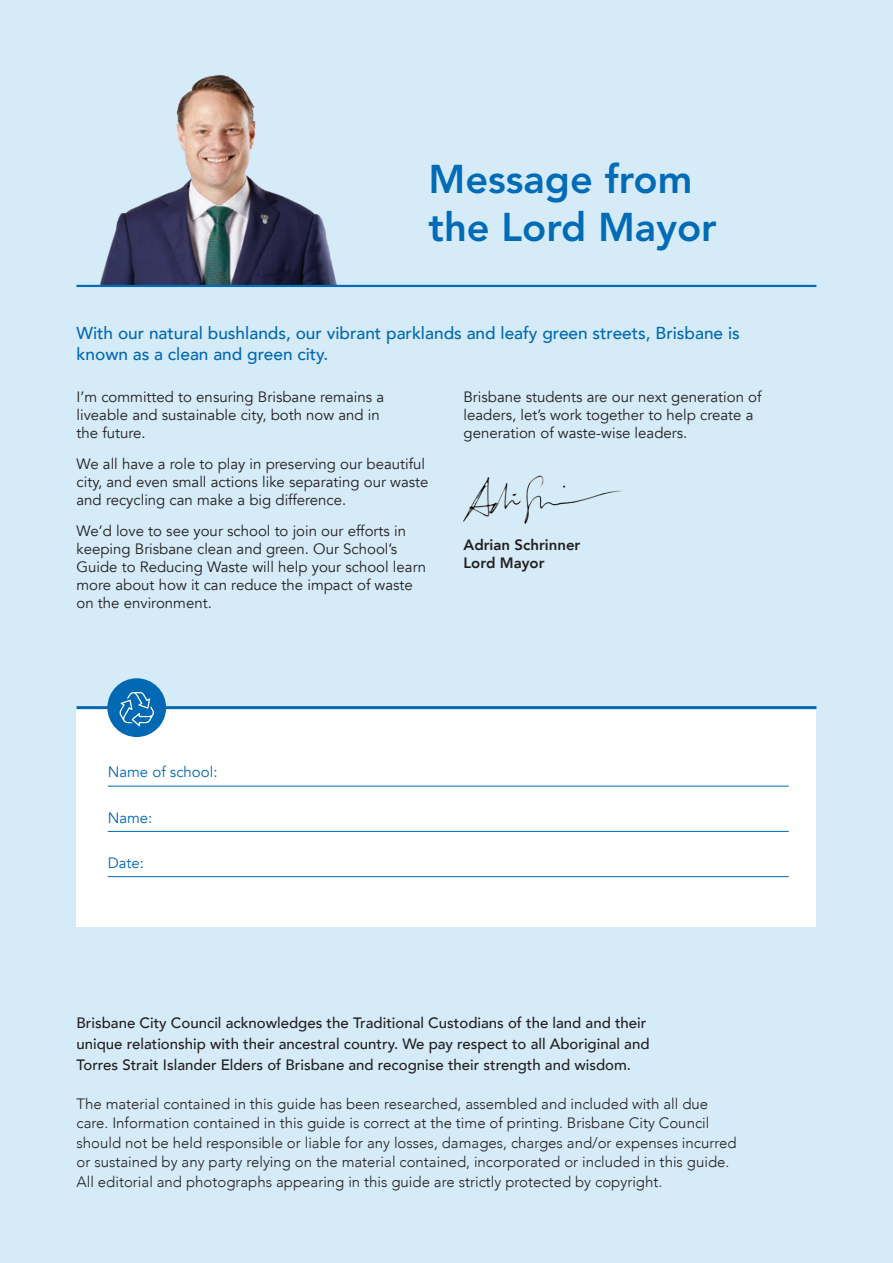
<style>
.page{position:relative;width:893px;height:1263px;background:#d5ebf7}
.page>*{position:absolute;margin:0;border:0;box-sizing:border-box;transform-origin:0 0}
.t1{font:800 39.75px/47.8px "Avenir LT Std";color:#006bb6}
.t2{font:500 17.25px/21px "Avenir";color:#0168b3}
.t3{font:15px/18px "Avenir";color:#231f20}
.t4{font:300 15px/19.5px "Avenir";color:#231f20}
.t5{font:500 15px/21px "Avenir";color:#231f20}
.t6{font:800 15px/18px "Avenir";color:#231f20}
.t7{font:15px "Avenir";color:#0168b3}
</style>
<div class="page">
<div style="left:77px;top:709px;width:739px;height:218px;background:#fff"></div>
<hr style="left:77px;top:706px;width:739px;height:3px;background:#0168b3">
<img style="left:81px;top:75px;width:272px;height:210px">
<img style="left:463px;top:475px;width:159px;height:49px">
<div style="left:107px;top:678px;width:59px;height:59px;background:#0168b3;border-radius:50%"></div>
<svg style="left:119px;top:692px;width:35px;height:34px"></svg>
<hr style="left:108px;top:786px;width:681px;height:1px;background:#0168b3">
<hr style="left:108px;top:831px;width:681px;height:1px;background:#0168b3">
<hr style="left:108px;top:876px;width:681px;height:1px;background:#0168b3">
<hr style="left:77px;top:285px;width:739px;height:2px;background:#006bb6">
<h2 class="t1" style="left:428px;top:155px;width:290px">Message from the Lord Mayor</h2>
<p class="t2" style="left:77px;top:321px;width:665px">With our natural bushlands, our vibrant parklands and leafy green streets, Brisbane is known as a clean and green city.</p>
<p class="t3" style="left:77px;top:388px;width:309px">I’m committed to ensuring Brisbane remains a liveable and sustainable city, both now and in the future.</p>
<p class="t3" style="left:77px;top:455px;width:353px">We all have a role to play in preserving our beautiful city, and even small actions like separating our waste and recycling can make a big difference.</p>
<p class="t3" style="left:77px;top:522px;width:351px">We’d love to see your school to join our efforts in keeping Brisbane clean and green. Our School’s Guide to Reducing Waste will help your school learn more about how it can reduce the impact of waste on the environment.</p>
<p class="t3" style="left:463px;top:388px;width:300px">Brisbane students are our next generation of leaders, let’s work together to help create a generation of waste-wise leaders.</p>
<p class="t6" style="left:463px;top:536px;width:118px">Adrian Schrinner<br>Lord Mayor</p>
<p class="t7" style="left:108px;top:763px;width:111px">Name of school:</p>
<p class="t7" style="left:108px;top:808px;width:46px">Name:</p>
<p class="t7" style="left:108px;top:854px;width:38px">Date:</p>
<p class="t5" style="left:77px;top:1012px;width:575px">Brisbane City Council acknowledges the Traditional Custodians of the land and their unique relationship with their ancestral country. We pay respect to all Aboriginal and<br>Torres Strait Islander Elders of Brisbane and recognise their strength and wisdom.</p>
<p class="t4" style="left:77px;top:1094px;width:662px">The material contained in this guide has been researched, assembled and included with all due care. Information contained in this guide is correct at the time of printing. Brisbane City Council should not be held responsible or liable for any losses, damages, charges and/or expenses incurred or sustained by any party relying on the material contained, incorporated or included in this guide.<br>All editorial and photographs appearing in this guide are strictly protected by copyright.</p>
</div>
